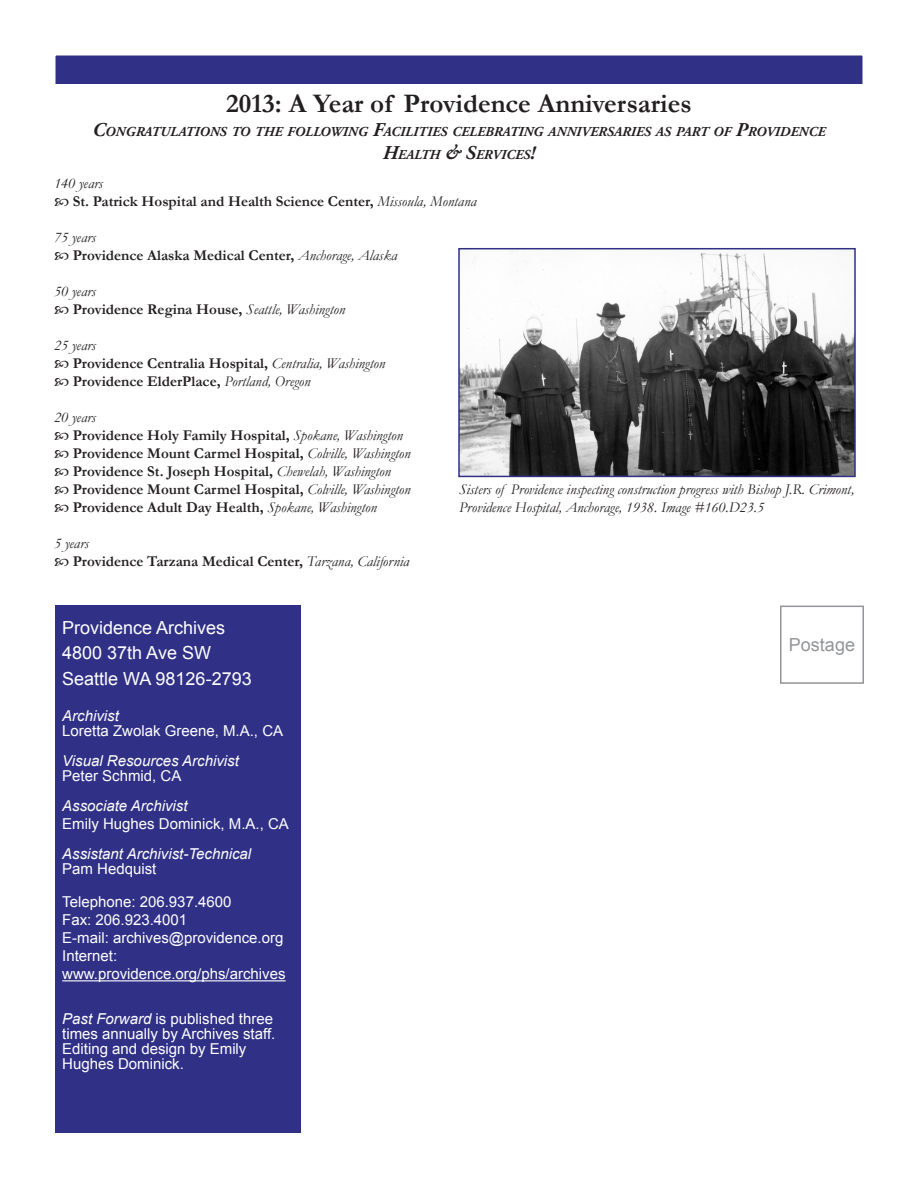
<style>
.page{position:relative;width:918px;height:1188px;background:#fff}
.page>*{position:absolute;margin:0;border:0;box-sizing:border-box;transform-origin:0 0}
.t1{font:700 27px "Garamond";color:#231f20}
.t2{font:18px "Arial";color:#fff}
.t3{font:18px "Arial";color:#939598}
.t4{font:700 15px "Garamond";color:#231f20}
.t5{font:15px/15px "Arial";color:#fff}
.t6{font:italic 15px/18px "Garamond";color:#231f20}
.t7{font:italic 15px "Arial";color:#fff}
.Subtitle{font:italic 700 13.65px/23.4px "Adobe Garamond Pro";color:#231f20;text-align:center}
.s1{font-size:19.5px}
.s2{font-weight:400;font-style:italic}
.s3{font-style:italic}
</style>
<div class="page">
<div style="left:54px;top:54px;width:810px;height:32px;background:#303087;border:2px solid #fff"></div>
<div style="left:55px;top:606px;width:246px;height:527px;background:#303087"></div>
<hr style="left:62px;top:980px;width:224px;height:1px;background:#fff">
<div style="left:780px;top:606px;width:84px;height:78px;border:2px solid #939598"></div>
<img style="left:461px;top:251px;width:392px;height:223px">
<div style="left:458px;top:248px;width:398px;height:229px;border:2px solid #303087"></div>
<p class="t1" style="left:226px;top:85px;width:467px">2013: A Year of Providence Anniversaries</p>
<p class="Subtitle" style="left:92px;top:120px;width:735px"><span class="s1">C</span>ONGRATULATIONS TO THE FOLLOWING <span class="s1">F</span>ACILITIES CELEBRATING ANNIVERSARIES AS PART OF <span class="s1">P</span>ROVIDENCE<br><span class="s1">H</span>EALTH <span class="s1">&amp; S</span>ERVICES<span class="s1">!</span></p>
<p class="t6" style="left:54px;top:173px;width:51px">140 years</p>
<p class="t4" style="left:73px;top:191px;width:405px">St. Patrick Hospital and Health Science Center, <span class="s2">Missoula, Montana</span></p>
<p class="t6" style="left:54px;top:227px;width:43px">75 years</p>
<p class="t4" style="left:73px;top:245px;width:326px">Providence Alaska Medical Center, <span class="s2">Anchorage, Alaska</span></p>
<p class="t6" style="left:54px;top:281px;width:43px">50 years</p>
<p class="t4" style="left:73px;top:299px;width:274px">Providence Regina House, <span class="s2">Seattle, Washington</span></p>
<p class="t6" style="left:54px;top:335px;width:43px">25 years</p>
<p class="t4" style="left:73px;top:353px;width:314px">Providence Centralia Hospital, <span class="s2">Centralia, Washington</span></p>
<p class="t4" style="left:73px;top:371px;width:239px">Providence ElderPlace, <span class="s2">Portland, Oregon</span></p>
<p class="t6" style="left:54px;top:407px;width:43px">20 years</p>
<p class="t4" style="left:73px;top:425px;width:332px">Providence Holy Family Hospital, <span class="s2">Spokane, Washington</span></p>
<p class="t4" style="left:73px;top:443px;width:339px">Providence Mount Carmel Hospital, <span class="s2">Colville, Washington</span></p>
<p class="t4" style="left:73px;top:461px;width:320px">Providence St. Joseph Hospital, <span class="s2">Chewelah, Washington</span></p>
<p class="t4" style="left:73px;top:479px;width:339px">Providence Mount Carmel Hospital, <span class="s2">Colville, Washington</span></p>
<p class="t4" style="left:73px;top:497px;width:306px">Providence Adult Day Health, <span class="s2">Spokane, Washington</span></p>
<p class="t6" style="left:54px;top:533px;width:36px">5 years</p>
<p class="t4" style="left:73px;top:551px;width:338px">Providence Tarzana Medical Center, <span class="s2">Tarzana, California</span></p>
<p class="t6" style="left:459px;top:480px;width:397px">Sisters of Providence inspecting construction progress with Bishop J.R. Crimont,<br>Providence Hospital, Anchorage, 1938. Image #160.D23.5</p>
<p class="t2" style="left:62px;top:616px;width:165px">Providence Archives</p>
<p class="t2" style="left:62px;top:641px;width:150px">4800 37th Ave SW</p>
<p class="t2" style="left:62px;top:667px;width:191px">Seattle WA 98126-2793</p>
<p class="t7" style="left:62px;top:706px;width:58px">Archivist</p>
<p class="t5" style="left:62px;top:724px;width:222px">Loretta Zwolak Greene, M.A., CA</p>
<p class="t7" style="left:62px;top:751px;width:178px">Visual Resources Archivist</p>
<p class="t5" style="left:62px;top:769px;width:121px">Peter Schmid, CA</p>
<p class="t7" style="left:62px;top:796px;width:127px">Associate Archivist</p>
<p class="t5" style="left:62px;top:817px;width:228px">Emily Hughes Dominick, M.A., CA</p>
<p class="t7" style="left:62px;top:844px;width:190px">Assistant Archivist-Technical</p>
<p class="t5" style="left:62px;top:862px;width:96px">Pam Hedquist</p>
<p class="t5" style="left:62px;top:895px;width:171px">Telephone: 206.937.4600</p>
<p class="t5" style="left:62px;top:913px;width:127px">Fax: 206.923.4001</p>
<p class="t5" style="left:62px;top:931px;width:223px">E-mail: archives@providence.org</p>
<p class="t5" style="left:62px;top:949px;width:57px">Internet:</p>
<p class="t5" style="left:62px;top:967px;width:225px">www.providence.org/phs/archives</p>
<p class="t5" style="left:62px;top:1012px;width:215px"><span class="s3">Past Forward</span> is published three times annually by Archives staff.</p>
<p class="t5" style="left:62px;top:1042px;width:186px">Editing and design by Emily<br>Hughes Dominick.</p>
<p class="t3" style="left:789px;top:633px;width:68px">Postage</p>
</div>
